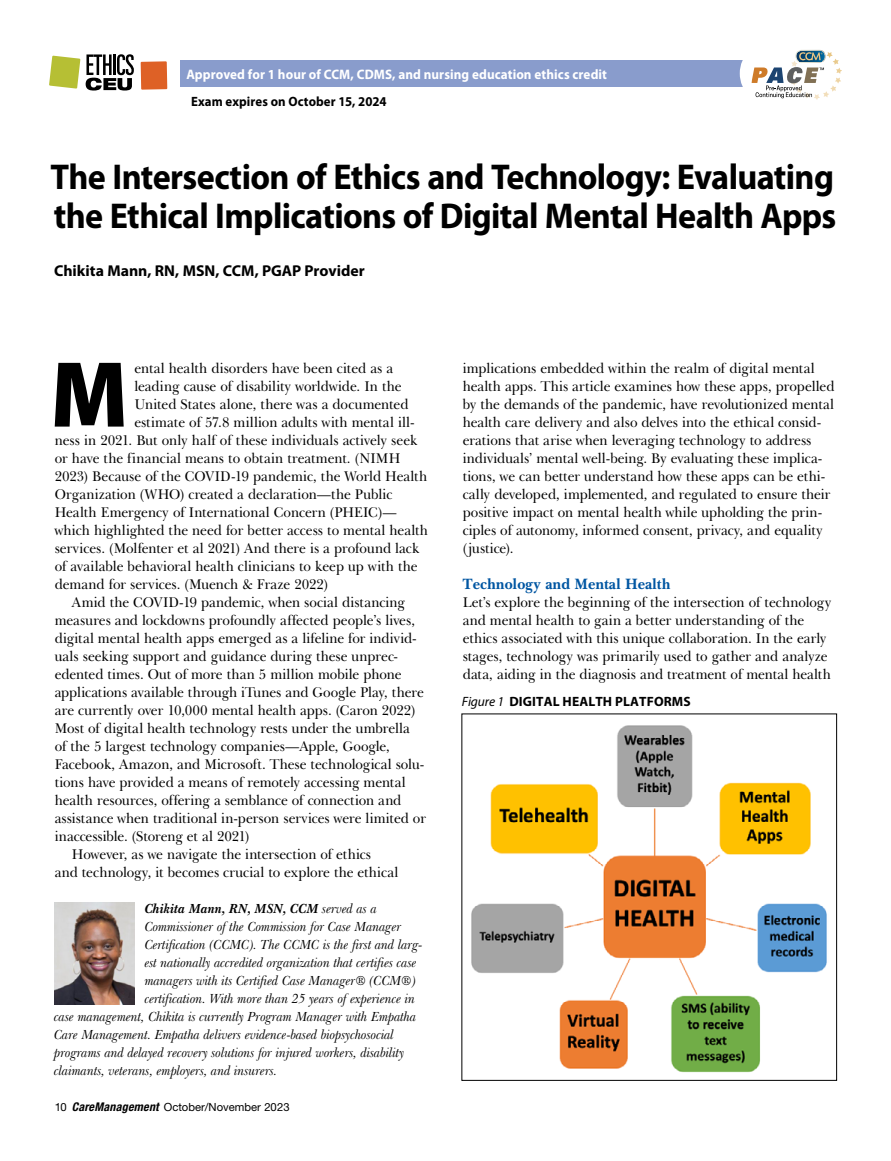
<style>
.page{position:relative;width:891px;height:1161px;background:#fff}
.page>*{position:absolute;margin:0;border:0;box-sizing:border-box;transform-origin:0 0}
.t1{font:900 94.5px "Myriad Pro";color:#000;scale:.95 1}
.t2{font:700 36px/39px "Myriad Pro";letter-spacing:-.02em;color:#000;scale:.95 1}
.t3{font:700 15.75px "Myriad Pro";color:#000}
.t4{font:700 15.3px "New Baskerville IT Cby BT";letter-spacing:-.005em;color:#0056a2;scale:.95 1}
.t5{font:14.4px/18px "New Baskerville IT Cby BT";letter-spacing:-.005em;color:#000;scale:.95 1}
.t6{font:700 13.8px "Myriad Pro";letter-spacing:.005em;color:#fff;scale:.95 1}
.t7{font:italic 13.5px "New Baskerville IT Cby BT";letter-spacing:-.01em;color:#000;scale:.95 1}
.t8{font:italic 700 13.5px "New Baskerville IT Cby BT";letter-spacing:-.01em;color:#000;scale:.95 1}
.t9{font:700 13.5px "Myriad Pro";letter-spacing:.01em;color:#000}
.t10{font:700 13.5px "Myriad Pro";letter-spacing:.01em;color:#000;scale:.95 1}
.t11{font:11.25px "Helvetica Neue LT Std";color:#000}
.s1{font-weight:400}
.s2{font-weight:700;font-style:italic;font-stretch:condensed;font-size:12px}
.s3{font-weight:400;font-style:italic}
</style>
<div class="page">
<img style="left:54px;top:903px;width:81px;height:101px">
<div style="left:56px;top:60px;width:783px;height:27px;background:#899ccc"></div>
<div style="left:40px;top:45px;width:140px;height:54px;background:#fff"></div>
<svg style="left:141px;top:61px;width:26px;height:29px"></svg>
<svg style="left:49px;top:54px;width:85px;height:37px"></svg>
<div style="left:740px;top:41px;width:112px;height:64px;background:#fff;border-radius:32px"></div>
<svg style="left:751px;top:50px;width:91px;height:50px"></svg>
<div style="left:461px;top:714px;width:376px;height:367px;border:1px solid #000"></div>
<img style="left:471px;top:725px;width:356px;height:348px">
<p class="t6" style="left:186px;top:65px;width:444px">Approved for 1 hour of CCM, CDMS, and nursing education ethics credit</p>
<p class="t10" style="left:191px;top:92px;width:207px">Exam expires on October 15, 2024</p>
<h2 class="t2" style="left:51px;top:156px;width:829px">The Intersection of Ethics and Technology: Evaluating the Ethical Implications of Digital Mental Health Apps</h2>
<p class="t3" style="left:54px;top:260px;width:312px">Chikita Mann, RN, MSN, CCM, PGAP Provider</p>
<h1 class="t1" style="left:50px;top:332px;width:83px">M</h1>
<p class="t5" style="left:134px;top:359px;width:274px">ental health disorders have been cited as a</p>
<p class="t5" style="left:134px;top:377px;width:283px">leading cause of disability worldwide. In the</p>
<p class="t5" style="left:134px;top:395px;width:290px">United States alone, there was a documented</p>
<p class="t5" style="left:134px;top:413px;width:297px">estimate of 57.8 million adults with mental ill-</p>
<p class="t5" style="left:55px;top:431px;width:383px">ness in 2021. But only half of these individuals actively seek</p>
<p class="t5" style="left:55px;top:449px;width:365px">or have the financial means to obtain treatment. (NIMH</p>
<p class="t5" style="left:55px;top:467px;width:394px">2023) Because of the COVID-19 pandemic, the World Health</p>
<p class="t5" style="left:55px;top:485px;width:357px">Organization (WHO) created a declaration—the Public</p>
<p class="t5" style="left:55px;top:503px;width:361px">Health Emergency of International Concern (PHEIC)—</p>
<p class="t5" style="left:55px;top:521px;width:395px">which highlighted the need for better access to mental health</p>
<p class="t5" style="left:55px;top:539px;width:385px">services. (Molfenter et al 2021) And there is a profound lack</p>
<p class="t5" style="left:55px;top:557px;width:384px">of available behavioral health clinicians to keep up with the</p>
<p class="t5" style="left:55px;top:575px;width:289px">demand for services. (Muench &amp; Fraze 2022)</p>
<p class="t5" style="left:72px;top:593px;width:352px">Amid the COVID-19 pandemic, when social distancing</p>
<p class="t5" style="left:55px;top:611px;width:381px">measures and lockdowns profoundly affected people’s lives,</p>
<p class="t5" style="left:55px;top:629px;width:383px">digital mental health apps emerged as a lifeline for individ-</p>
<p class="t5" style="left:55px;top:647px;width:363px">uals seeking support and guidance during these unprec-</p>
<p class="t5" style="left:55px;top:665px;width:367px">edented times. Out of more than 5 million mobile phone</p>
<p class="t5" style="left:55px;top:683px;width:390px">applications available through iTunes and Google Play, there</p>
<p class="t5" style="left:55px;top:701px;width:381px">are currently over 10,000 mental health apps. (Caron 2022)</p>
<p class="t5" style="left:55px;top:719px;width:376px">Most of digital health technology rests under the umbrella</p>
<p class="t5" style="left:55px;top:737px;width:354px">of the 5 largest technology companies—Apple, Google,</p>
<p class="t5" style="left:55px;top:755px;width:391px">Facebook, Amazon, and Microsoft. These technological solu-</p>
<p class="t5" style="left:55px;top:773px;width:371px">tions have provided a means of remotely accessing mental</p>
<p class="t5" style="left:55px;top:791px;width:367px">health resources, offering a semblance of connection and</p>
<p class="t5" style="left:55px;top:809px;width:392px">assistance when traditional in-person services were limited or</p>
<p class="t5" style="left:55px;top:827px;width:206px">inaccessible. (Storeng et al 2021)</p>
<p class="t5" style="left:72px;top:845px;width:316px">However, as we navigate the intersection of ethics</p>
<p class="t5" style="left:55px;top:863px;width:363px">and technology, it becomes crucial to explore the ethical</p>
<p class="t8" style="left:145px;top:900px;width:246px">Chikita Mann, RN, MSN, CCM <span class="s1">served as a</span></p>
<p class="t7" style="left:145px;top:918px;width:272px">Commissioner of the Commission for Case Manager</p>
<p class="t7" style="left:145px;top:936px;width:294px">Certification (CCMC). The CCMC is the first and larg-</p>
<p class="t7" style="left:145px;top:954px;width:288px">est nationally accredited organization that certifies case</p>
<p class="t7" style="left:145px;top:972px;width:287px">managers with its Certified Case Manager® (CCM®)</p>
<p class="t7" style="left:145px;top:990px;width:286px">certification. With more than 25 years of experience in</p>
<p class="t7" style="left:54px;top:1008px;width:383px">case management, Chikita is currently Program Manager with Empatha</p>
<p class="t7" style="left:54px;top:1026px;width:359px">Care Management. Empatha delivers evidence-based biopsychosocial</p>
<p class="t7" style="left:54px;top:1044px;width:370px">programs and delayed recovery solutions for injured workers, disability</p>
<p class="t7" style="left:54px;top:1062px;width:236px">claimants, veterans, employers, and insurers.</p>
<p class="t11" style="left:55px;top:1100px;width:236px">10 <span class="s2">CareManagement</span> October/November 2023</p>
<p class="t5" style="left:463px;top:359px;width:393px">implications embedded within the realm of digital mental health apps. This article examines how these apps, propelled by the demands of the pandemic, have revolutionized mental health care delivery and also delves into the ethical consid&shy;erations that arise when leveraging technology to address individuals’ mental well-being. By evaluating these implica&shy;tions, we can better understand how these apps can be ethi&shy;cally developed, implemented, and regulated to ensure their positive impact on mental health while upholding the prin&shy;ciples of autonomy, informed consent, privacy, and equality (justice).</p>
<p class="t4" style="left:462px;top:574px;width:221px">Technology and Mental Health</p>
<p class="t5" style="left:463px;top:593px;width:390px">Let’s explore the beginning of the intersection of technology and mental health to gain a better understanding of the ethics associated with this unique collaboration. In the early stages, technology was primarily used to gather and analyze data, aiding in the diagnosis and treatment of mental health</p>
<p class="t9" style="left:462px;top:693px;width:230px"><span class="s3">Figure 1</span> DIGITAL HEALTH PLATFORMS</p>
</div>
